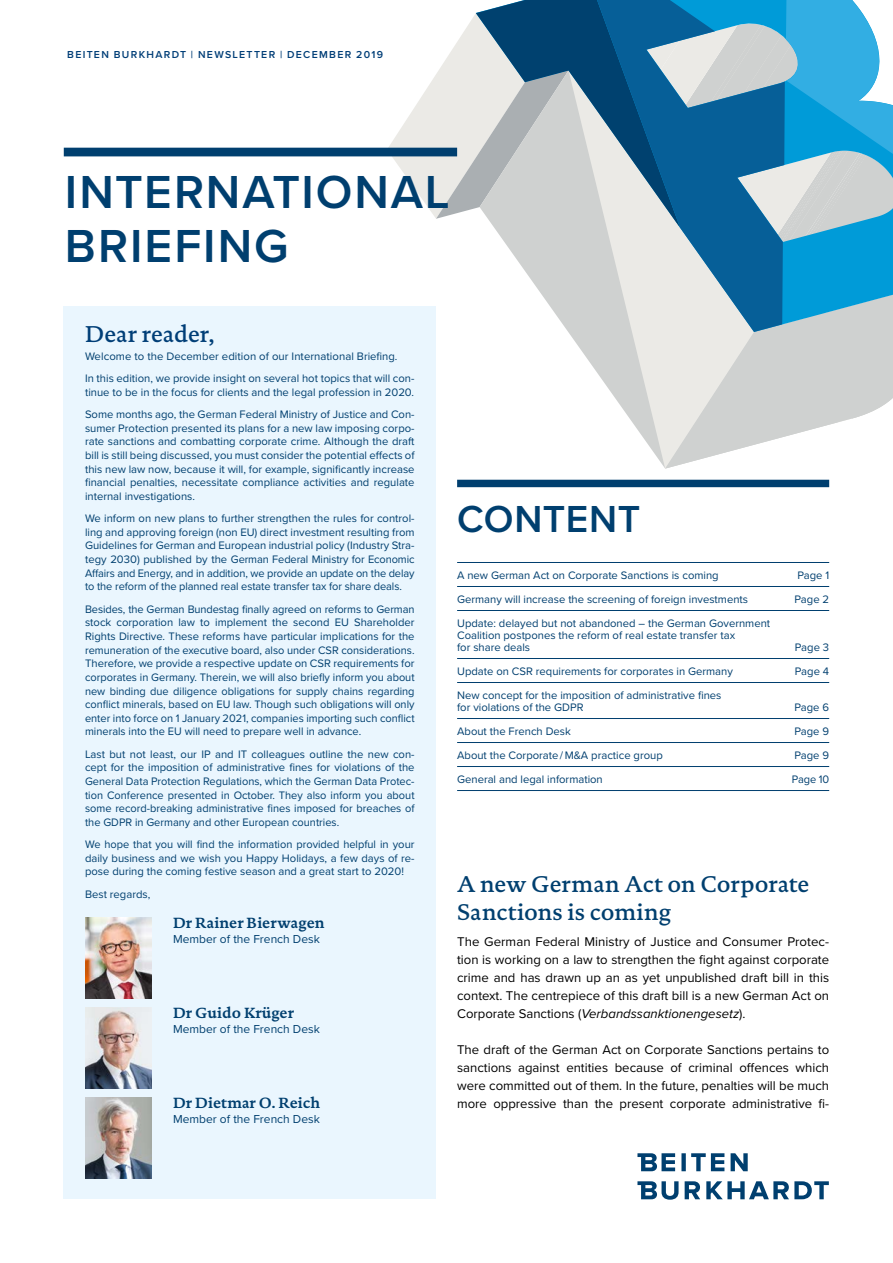
<style>
.page{position:relative;width:893px;height:1263px;background:#fff}
.page>*{position:absolute;margin:0;border:0;box-sizing:border-box;transform-origin:0 0}
.t1{font:600 48px/54px "Proxima Nova";letter-spacing:.04em;color:#003f6f}
.t2{font:600 39px "Proxima Nova";letter-spacing:.005em;color:#003f6f}
.t3{font:500 23.25px/28.5px "DTL Documenta TOT";letter-spacing:.005em;color:#003f6f}
.t4{font:500 23.25px "DTL Documenta TOT";letter-spacing:.005em;color:#003e77}
.t5{font:700 15px "DTL Documenta TOT";color:#003f6f}
.t6{font:13.2px/18px "Proxima Nova";color:#000;text-align:justify}
.t7{font:12px "Proxima Nova";color:#003f6f}
.t8{font:11.25px/13.6px "Proxima Nova";color:#003f6f;text-align:justify}
.t9{font:600 10.5px "Proxima Nova";letter-spacing:.125em;color:#003e77}
.s1{font-style:italic}
</style>
<div class="page">
<svg style="left:387px;top:0;width:506px;height:469px"></svg>
<svg style="left:476px;top:0;width:115px;height:228px;background:#95a8b5"></svg>
<svg style="left:591px;top:0;width:194px;height:332px;background:#6699b7"></svg>
<div style="left:64px;top:306px;width:372px;height:893px;background:#eaf6fe"></div>
<svg style="left:637px;top:1153px;width:111px;height:18px"></svg>
<svg style="left:637px;top:1181px;width:192px;height:19px"></svg>
<div style="left:64px;top:148px;width:393px;height:8px;background:#003f6f"></div>
<hr style="left:457px;top:562px;width:372px;height:1px;background:#003f6f">
<hr style="left:457px;top:586px;width:372px;height:1px;background:#003f6f">
<hr style="left:457px;top:610px;width:372px;height:1px;background:#003f6f">
<hr style="left:457px;top:658px;width:372px;height:1px;background:#003f6f">
<hr style="left:457px;top:682px;width:372px;height:1px;background:#003f6f">
<hr style="left:457px;top:718px;width:372px;height:1px;background:#003f6f">
<hr style="left:457px;top:742px;width:372px;height:1px;background:#003f6f">
<hr style="left:457px;top:766px;width:372px;height:1px;background:#003f6f">
<hr style="left:457px;top:790px;width:372px;height:1px;background:#003f6f">
<div style="left:457px;top:480px;width:372px;height:7px;background:#003f6f"></div>
<img style="left:85px;top:1008px;width:66px;height:81px">
<img style="left:85px;top:1098px;width:66px;height:81px">
<img style="left:85px;top:917px;width:66px;height:82px">
<p class="t9" style="left:67px;top:47px;width:317px">BEITEN BURKHARDT | NEWSLETTER | DECEMBER 2019</p>
<h1 class="t1" style="left:65px;top:163px;width:386px">INTERNATIONAL<br>BRIEFING</h1>
<h3 class="t4" style="left:85px;top:320px;width:131px">Dear reader,</h3>
<p class="t8" style="left:85px;top:345px;width:331px;line-height:22.2px">Welcome to the December edition of our International Briefing.<br>In this edition, we provide insight on several hot topics that will con-</p>
<p class="t8" style="left:85px;top:381px;width:331px;line-height:22.2px">tinue to be in the focus for clients and the legal profession in 2020.<br>Some months ago, the German Federal Ministry of Justice and Con-</p>
<p class="t8" style="left:85px;top:421px;width:331px">sumer Protection presented its plans for a new law imposing corpo&shy;rate sanctions and combatting corporate crime. Although the draft bill is still being discussed, you must consider the potential effects of this new law now, because it will, for example, significantly increase financial penalties, necessitate compliance activities and regulate internal investigations.</p>
<p class="t8" style="left:85px;top:511px;width:331px">We inform on new plans to further strengthen the rules for control&shy;ling and approving foreign (non EU) direct investment resulting from Guidelines for German and European industrial policy (Industry Stra&shy;tegy 2030) published by the German Federal Ministry for Economic Affairs and Energy, and in addition, we provide an update on the delay to the reform of the planned real estate transfer tax for share deals.</p>
<p class="t8" style="left:85px;top:601px;width:331px">Besides, the German Bundestag finally agreed on reforms to German stock corporation law to implement the second EU Shareholder Rights Directive. These reforms have particular implications for the remuneration of the executive board, also under CSR considerations.<br>Therefore, we provide a respective update on CSR requirements for corporates in Germany. Therein, we will also briefly inform you about new binding due diligence obligations for supply chains regarding conflict minerals, based on EU law. Though such obligations will only enter into force on 1 January 2021, companies importing such conflict minerals into the EU will need to prepare well in advance.</p>
<p class="t8" style="left:85px;top:746px;width:331px">Last but not least, our IP and IT colleagues outline the new con&shy;cept for the imposition of administrative fines for violations of the General Data Protection Regulations, which the German Data Protec&shy;tion Conference presented in October. They also inform you about some record-breaking administrative fines imposed for breaches of the GDPR in Germany and other European countries.</p>
<p class="t8" style="left:85px;top:837px;width:331px">We hope that you will find the information provided helpful in your daily business and we wish you Happy Holidays, a few days of re&shy;pose during the coming festive season and a great start to 2020!</p>
<p class="t8" style="left:85px;top:886px;width:67px">Best regards,</p>
<h3 class="t5" style="left:173px;top:913px;width:153px">Dr Rainer Bierwagen</h3>
<p class="t7" style="left:173px;top:930px;width:148px">Member of the French Desk</p>
<h3 class="t5" style="left:173px;top:1003px;width:122px">Dr Guido Krüger</h3>
<p class="t7" style="left:173px;top:1020px;width:148px">Member of the French Desk</p>
<h3 class="t5" style="left:173px;top:1093px;width:149px">Dr Dietmar O. Reich</h3>
<p class="t7" style="left:173px;top:1110px;width:148px">Member of the French Desk</p>
<h2 class="t2" style="left:457px;top:490px;width:185px">CONTENT</h2>
<p class="t8" style="left:457px;top:568px;width:263px">A new German Act on Corporate Sanctions is coming</p>
<p class="t8" style="left:797px;top:568px;width:33px">Page 1</p>
<p class="t8" style="left:457px;top:592px;width:292px">Germany will increase the screening of foreign investments</p>
<p class="t8" style="left:795px;top:592px;width:36px">Page 2</p>
<p class="t8" style="left:457px;top:617px;width:315px;line-height:12px;text-align:left">Update: delayed but not abandoned – the German Government<br>Coalition postpones the reform of real estate transfer tax<br>for share deals</p>
<p class="t8" style="left:795px;top:640px;width:36px">Page 3</p>
<p class="t8" style="left:457px;top:664px;width:277px">Update on CSR requirements for corporates in Germany</p>
<p class="t8" style="left:795px;top:664px;width:36px">Page 4</p>
<p class="t8" style="left:457px;top:689px;width:266px;line-height:12px">New concept for the imposition of administrative fines for violations of the GDPR</p>
<p class="t8" style="left:794px;top:700px;width:36px">Page 6</p>
<p class="t8" style="left:457px;top:724px;width:115px">About the French Desk</p>
<p class="t8" style="left:794px;top:724px;width:36px">Page 9</p>
<p class="t8" style="left:457px;top:748px;width:207px">About the Corporate / M&amp;A practice group</p>
<p class="t8" style="left:794px;top:748px;width:36px">Page 9</p>
<p class="t8" style="left:457px;top:772px;width:147px">General and legal information</p>
<p class="t8" style="left:792px;top:772px;width:39px">Page 10</p>
<h3 class="t3" style="left:457px;top:869px;width:354px">A new German Act on Corporate<br>Sanctions is coming</h3>
<p class="t6" style="left:457px;top:932px;width:374px">The German Federal Ministry of Justice and Consumer Protec&shy;tion is working on a law to strengthen the fight against corporate crime and has drawn up an as yet unpublished draft bill in this context. The centrepiece of this draft bill is a new German Act on Corporate Sanctions (<span class="s1">Verbandssanktionengesetz</span>).</p>
<p class="t6" style="left:457px;top:1040px;width:374px">The draft of the German Act on Corporate Sanctions pertains to sanctions against entities because of criminal offences which were committed out of them. In the future, penalties will be much more oppressive than the present corporate administrative fi-</p>
</div>
